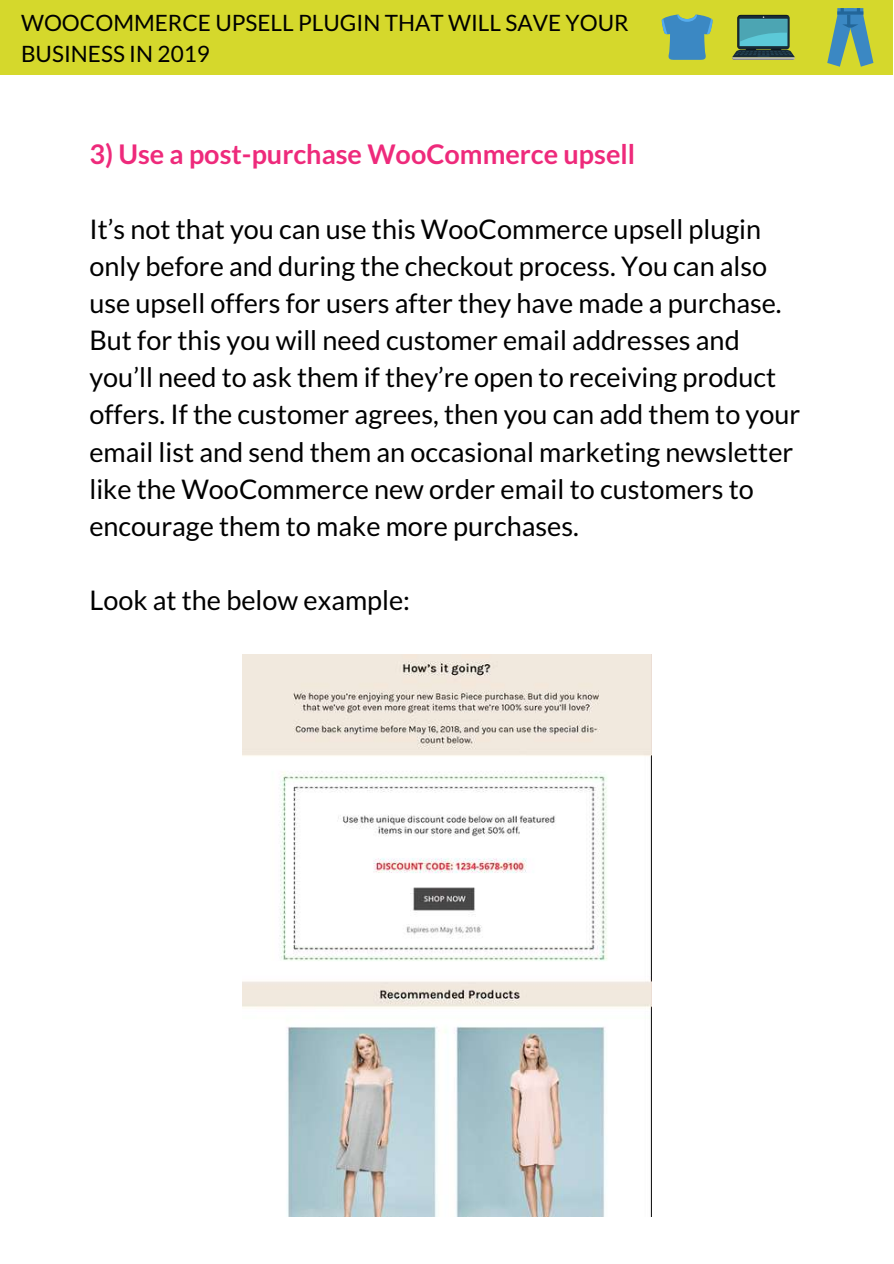
<style>
.page{position:relative;width:894px;height:1264px;background:#fff}
.page>*{position:absolute;margin:0;border:0;box-sizing:border-box;transform-origin:0 0}
.t1{font:27px/37.2px "Lato";color:#000}
.t2{font:700 27px "Lato";color:#ee2a7b}
.t3{font:22.5px/31.5px "Lato";color:#000}
</style>
<div class="page">
<div style="left:0;top:0;width:892px;height:74px;background:#d5d82c"></div>
<svg style="left:661px;top:15px;width:51px;height:45px"></svg>
<svg style="left:732px;top:15px;width:62px;height:45px;background:#578c7d"></svg>
<svg style="left:827px;top:8px;width:46px;height:59px"></svg>
<svg style="left:846px;top:15px;width:4px;height:11px"></svg>
<img style="left:242px;top:654px;width:409px;height:562px">
<p class="t3" style="left:21px;top:6px;width:609px">WOOCOMMERCE UPSELL PLUGIN THAT WILL SAVE YOUR<br>BUSINESS IN 2019</p>
<p class="t2" style="left:89px;top:137px;width:547px">3) Use a post-purchase WooCommerce upsell</p>
<p class="t1" style="left:89px;top:209px;width:712px">It’s not that you can use this WooCommerce upsell plugin only before and during the checkout process. You can also use upsell offers for users after they have made a purchase.<br>But for this you will need customer email addresses and you’ll need to ask them if they’re open to receiving product offers. If the customer agrees, then you can add them to your email list and send them an occasional marketing newsletter like the WooCommerce new order email to customers to encourage them to make more purchases.</p>
<p class="t1" style="left:89px;top:581px;width:322px">Look at the below example:</p>
</div>
